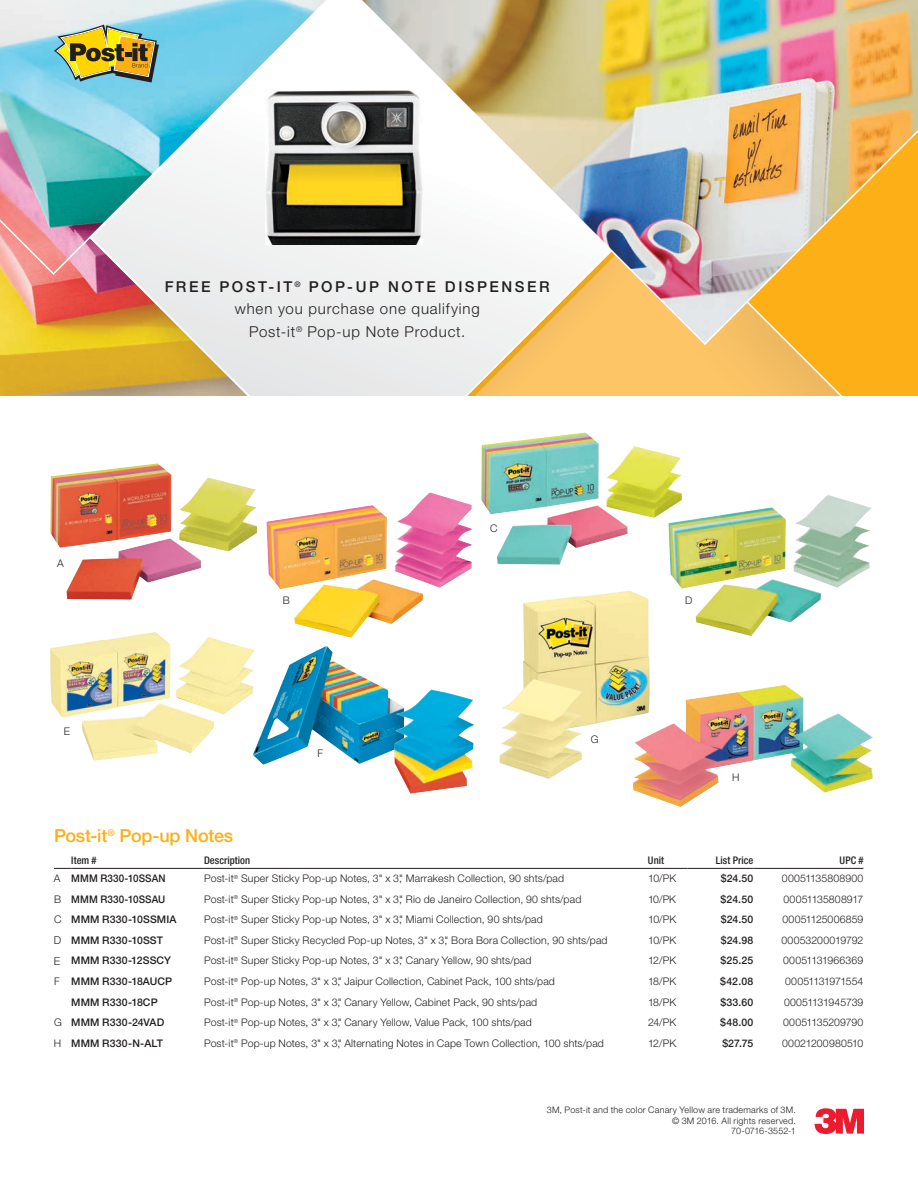
<style>
.page{position:relative;width:918px;height:1188px;background:#fff}
.page>*{position:absolute;margin:0;border:0;box-sizing:border-box;transform-origin:0 0}
.t1{font:500 18px "Helvetica Neue LT Std";letter-spacing:-.01em;color:#fcaf17}
.t2{font:300 15px/22.5px "Helvetica Neue LT Std";letter-spacing:.055em;color:#231f20;text-align:center}
.t3{font:300 10.5px "Helvetica Neue LT Std";letter-spacing:.015em;color:#231f20}
.t4{font:500 10.5px "Helvetica Neue LT Std";letter-spacing:.01em;color:#231f20}
.t5{font:500 condensed 10.5px "Helvetica Neue LT Std";letter-spacing:.005em;color:#231f20}
.t6{font:500 10.5px "Helvetica Neue LT Std";letter-spacing:.01em;color:#231f20;scale:.94 1}
.t7{font:300 10.5px "Helvetica Neue LT Std";letter-spacing:-.03em;color:#231f20}
.t8{font:300 10.5px "Helvetica Neue LT Std";letter-spacing:-.015em;color:#231f20}
.t9{font:300 9px/10.5px "Helvetica Neue LT Std";letter-spacing:.02em;color:#231f20;text-align:right}
.s1{font-weight:500}
.s2{font-weight:300}
.s3{font-weight:300;font-size:10.8px}
</style>
<div class="page">
<svg style="left:54px;top:868px;width:17px;height:1px"></svg>
<hr style="left:71px;top:868px;width:133px;height:1px;background:#231f20">
<hr style="left:204px;top:868px;width:444px;height:1px;background:#231f20">
<hr style="left:648px;top:868px;width:39px;height:1px;background:#231f20">
<hr style="left:687px;top:868px;width:66px;height:1px;background:#231f20">
<hr style="left:753px;top:868px;width:110px;height:1px;background:#231f20">
<svg style="left:815px;top:1108px;width:49px;height:26px"></svg>
<img style="left:0;top:341px;width:62px;height:55px">
<div style="left:665px;top:67px;width:253px;height:452px;background:#fec566"></div>
<svg style="left:753px;top:346px;width:165px;height:50px"></svg>
<svg style="left:88px;top:341px;width:530px;height:55px"></svg>
<div style="left:0;top:0;width:366px;height:341px;background:#231f20;opacity:.1"></div>
<svg style="left:0;top:0;width:339px;height:276px"></svg>
<img style="left:342px;top:0;width:576px;height:346px">
<div style="left:0;top:396px;width:918px;height:217px;background:#fff"></div>
<img style="left:266px;top:492px;width:206px;height:146px">
<img style="left:633px;top:685px;width:240px;height:122px">
<img style="left:670px;top:495px;width:202px;height:141px">
<img style="left:50px;top:632px;width:203px;height:129px">
<img style="left:253px;top:646px;width:141px;height:119px">
<img style="left:394px;top:689px;width:80px;height:105px">
<img style="left:523px;top:591px;width:127px;height:143px">
<img style="left:500px;top:679px;width:83px;height:100px">
<img style="left:50px;top:463px;width:207px;height:137px">
<svg style="left:54px;top:25px;width:105px;height:57px"></svg>
<img style="left:481px;top:432px;width:201px;height:133px">
<h2 class="t2" style="left:165px;top:275px;width:386px"><span class="s1">FREE POST-IT</span> <sup>®</sup> <span class="s1">POP-UP NOTE DISPENSER </span>when you purchase one qualifying<br>Post-it<sup>®</sup> Pop-up Note Product.</h2>
<p class="t3" style="left:57px;top:557px;width:8px">A</p>
<p class="t3" style="left:64px;top:725px;width:8px">E</p>
<p class="t3" style="left:283px;top:594px;width:9px">B</p>
<p class="t3" style="left:318px;top:747px;width:7px">F</p>
<p class="t3" style="left:490px;top:522px;width:9px">C</p>
<p class="t3" style="left:591px;top:733px;width:9px">G</p>
<p class="t3" style="left:685px;top:594px;width:9px">D</p>
<p class="t3" style="left:732px;top:771px;width:9px">H</p>
<h1 class="t1" style="left:54px;top:825px;width:181px">Post-it<sup>®</sup> Pop-up Notes</h1>
<p class="t5" style="left:71px;top:854px;width:27px">Item #</p>
<p class="t5" style="left:204px;top:854px;width:47px">Description</p>
<p class="t5" style="left:648px;top:854px;width:18px">Unit</p>
<p class="t5" style="left:716px;top:854px;width:39px">List Price</p>
<p class="t5" style="left:840px;top:854px;width:25px">UPC #</p>
<p class="t6" style="left:54px;top:872px;width:120px"><span class="s2">A</span> MMM R330-10SSAN</p>
<p class="t3" style="left:204px;top:872px;width:362px">Post-it<sup>®</sup> Super Sticky Pop-up Notes, 3" x 3," Marrakesh Collection, 90 shts/pad</p>
<p class="t3" style="left:648px;top:872px;width:30px">10/PK</p>
<p class="t4" style="left:721px;top:872px;width:34px">$24.50</p>
<p class="t3" style="left:782px;top:872px;width:83px">00051135808900</p>
<p class="t6" style="left:54px;top:893px;width:120px"><span class="s2">B</span> MMM R330-10SSAU</p>
<p class="t3" style="left:204px;top:893px;width:379px">Post-it<sup>®</sup> Super Sticky Pop-up Notes, 3" x 3," Rio de Janeiro Collection, 90 shts/pad</p>
<p class="t3" style="left:648px;top:893px;width:30px">10/PK</p>
<p class="t4" style="left:721px;top:893px;width:34px">$24.50</p>
<p class="t3" style="left:783px;top:893px;width:81px">00051135808917</p>
<p class="t4" style="left:54px;top:913px;width:124px"><span class="s2">C</span> MMM R330-10SSMIA</p>
<p class="t3" style="left:204px;top:913px;width:340px">Post-it<sup>®</sup> Super Sticky Pop-up Notes, 3" x 3," Miami Collection, 90 shts/pad</p>
<p class="t3" style="left:648px;top:913px;width:30px">10/PK</p>
<p class="t4" style="left:721px;top:913px;width:34px">$24.50</p>
<p class="t3" style="left:783px;top:913px;width:82px">00051125006859</p>
<p class="t4" style="left:54px;top:934px;width:111px"><span class="s3">D</span> MMM R330-10SST</p>
<p class="t3" style="left:204px;top:934px;width:405px">Post-it<sup>®</sup> Super Sticky Recycled Pop-up Notes, 3" x 3," Bora Bora Collection, 90 shts/pad</p>
<p class="t3" style="left:648px;top:934px;width:30px">10/PK</p>
<p class="t4" style="left:721px;top:934px;width:34px">$24.98</p>
<p class="t3" style="left:781px;top:934px;width:84px">00053200019792</p>
<p class="t4" style="left:54px;top:954px;width:118px"><span class="s3">E</span> MMM R330-12SSCY</p>
<p class="t3" style="left:204px;top:954px;width:329px">Post-it<sup>®</sup> Super Sticky Pop-up Notes, 3" x 3," Canary Yellow, 90 shts/pad</p>
<p class="t3" style="left:648px;top:954px;width:30px">12/PK</p>
<p class="t4" style="left:721px;top:954px;width:34px">$25.25</p>
<p class="t3" style="left:783px;top:954px;width:82px">00051131966369</p>
<p class="t4" style="left:54px;top:975px;width:120px"><span class="s2">F</span> MMM R330-18AUCP</p>
<p class="t3" style="left:204px;top:975px;width:352px">Post-it<sup>®</sup> Pop-up Notes, 3" x 3," Jaipur Collection, Cabinet Pack, 100 shts/pad</p>
<p class="t3" style="left:648px;top:975px;width:30px">18/PK</p>
<p class="t4" style="left:720px;top:975px;width:35px">$42.08</p>
<p class="t7" style="left:785px;top:975px;width:80px">00051131971554</p>
<p class="t4" style="left:71px;top:996px;width:88px">MMM R330-18CP</p>
<p class="t3" style="left:204px;top:995px;width:335px">Post-it<sup>®</sup> Pop-up Notes, 3" x 3," Canary Yellow, Cabinet Pack, 90 shts/pad</p>
<p class="t3" style="left:648px;top:995px;width:30px">18/PK</p>
<p class="t4" style="left:720px;top:996px;width:34px">$33.60</p>
<p class="t8" style="left:784px;top:995px;width:81px">00051131945739</p>
<p class="t4" style="left:54px;top:1016px;width:112px"><span class="s2">G</span> MMM R330-24VAD</p>
<p class="t3" style="left:204px;top:1016px;width:329px">Post-it<sup>®</sup> Pop-up Notes, 3" x 3," Canary Yellow, Value Pack, 100 shts/pad</p>
<p class="t3" style="left:648px;top:1016px;width:30px">24/PK</p>
<p class="t4" style="left:720px;top:1016px;width:35px">$48.00</p>
<p class="t3" style="left:783px;top:1016px;width:82px">00051135209790</p>
<p class="t4" style="left:54px;top:1037px;width:111px"><span class="s2">H</span> MMM R330-N-ALT</p>
<p class="t3" style="left:204px;top:1036px;width:401px">Post-it<sup>®</sup> Pop-up Notes, 3" x 3," Alternating Notes in Cape Town Collection, 100 shts/pad</p>
<p class="t3" style="left:648px;top:1036px;width:30px">12/PK</p>
<p class="t4" style="left:722px;top:1037px;width:32px">$27.75</p>
<p class="t3" style="left:782px;top:1036px;width:83px">00021200980510</p>
<p class="t9" style="left:547px;top:1104px;width:251px">3M, Post-it and the color Canary Yellow are trademarks of 3M. © 3M 2016. All rights reserved.<br>70-0716-3552-1</p>
</div>
